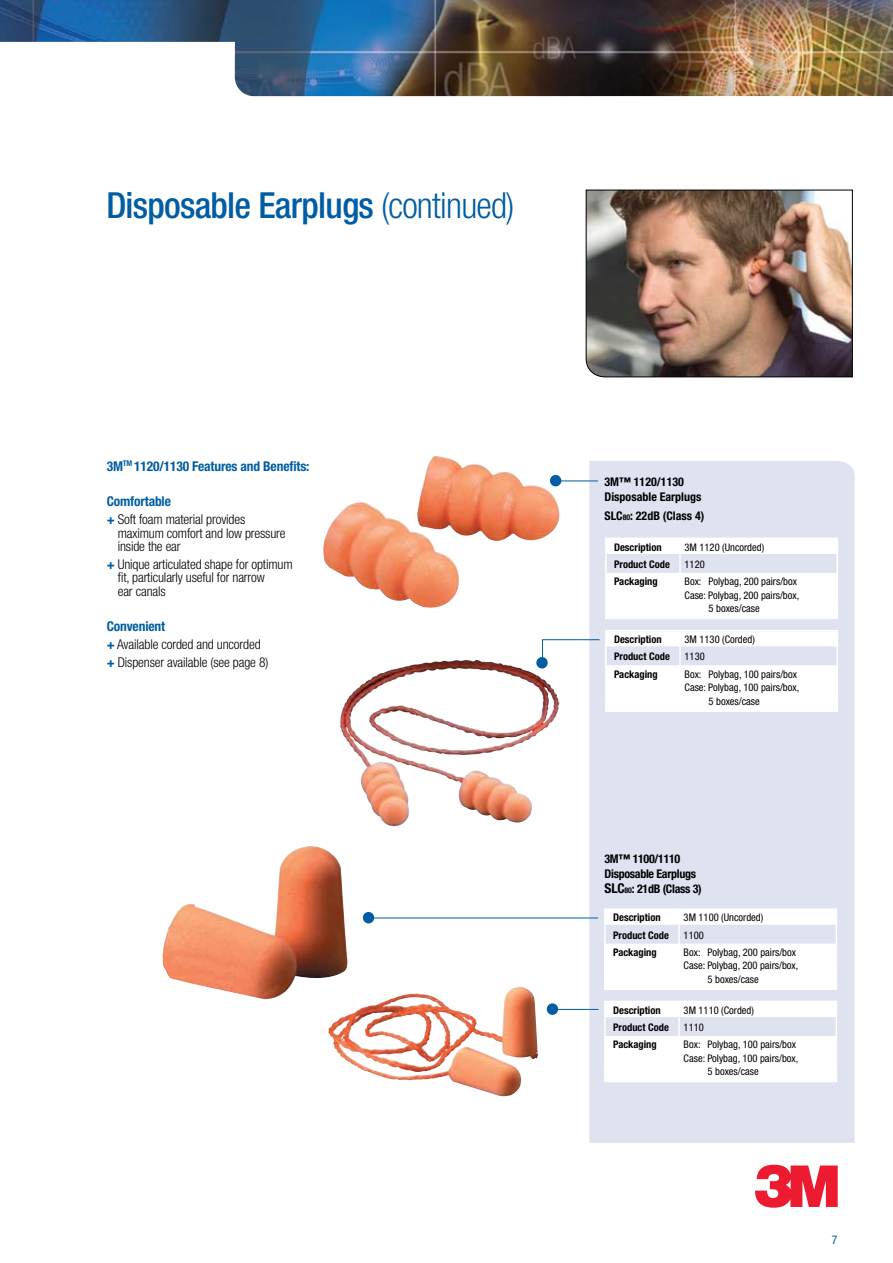
<style>
.page{position:relative;width:893px;height:1263px;background:#fff}
.page>*{position:absolute;margin:0;border:0;box-sizing:border-box;transform-origin:0 0}
.t1{font:500 condensed 36px "Helvetica Neue";letter-spacing:-.02em;color:#005da3}
.t2{font:300 condensed 13.5px/17.7px "Helvetica Neue";letter-spacing:-.01em;color:#000}
.t3{font:700 condensed 13.5px "Helvetica Neue";letter-spacing:-.01em;color:#005da3}
.t4{font:700 condensed 12px/15px "Helvetica Neue";letter-spacing:-.025em;color:#000}
.t5{font:700 condensed 12px/15px "Helvetica Neue";color:#000}
.t6{font:condensed 12px "Helvetica Neue";color:#005da3}
.t7{font:condensed 10.5px "Helvetica Neue";color:#000}
.t8{font:700 condensed 10.5px "Helvetica Neue";color:#000}
.s1{font-weight:300}
.s2{font-weight:700;color:#005da3}
.s3{font-size:7.8px}
.s4{font-size:13.5px}
</style>
<div class="page">
<img style="left:0;top:0;width:893px;height:96px">
<svg style="left:755px;top:1165px;width:83px;height:43px"></svg>
<div style="left:589px;top:461px;width:266px;height:682px;background:#dfe3f0"></div>
<img style="left:586px;top:190px;width:267px;height:187px">
<img style="left:323px;top:455px;width:238px;height:153px">
<img style="left:340px;top:660px;width:197px;height:167px">
<img style="left:162px;top:846px;width:185px;height:153px">
<div style="left:605px;top:630px;width:233px;height:80px;border:2px solid #fff"></div>
<hr style="left:679px;top:634px;width:2px;height:44px;background:#fff">
<img style="left:328px;top:993px;width:179px;height:71px">
<div style="left:537px;top:658px;width:10px;height:10px;background:#005da3;border-radius:50%"></div>
<div style="left:536px;top:657px;width:12px;height:11px;border:2px solid #005da3;border-radius:50%"></div>
<svg style="left:542px;top:639px;width:58px;height:24px"></svg>
<hr style="left:679px;top:538px;width:2px;height:48px;background:#fff">
<div style="left:551px;top:476px;width:10px;height:10px;background:#005da3;border-radius:50%"></div>
<div style="left:550px;top:475px;width:11px;height:11px;border:2px solid #005da3;border-radius:50%"></div>
<hr style="left:554px;top:481px;width:44px;height:1px;background:#005da3">
<hr style="left:368px;top:917px;width:230px;height:1px;background:#005da3">
<hr style="left:552px;top:1009px;width:46px;height:1px;background:#005da3">
<div style="left:364px;top:913px;width:9px;height:10px;background:#005da3;border-radius:50%"></div>
<div style="left:363px;top:912px;width:11px;height:11px;border:2px solid #005da3;border-radius:50%"></div>
<div style="left:547px;top:1004px;width:10px;height:10px;background:#005da3;border-radius:50%"></div>
<div style="left:547px;top:1003px;width:11px;height:12px;border:2px solid #005da3;border-radius:50%"></div>
<div style="left:605px;top:573px;width:233px;height:46px;background:#fff"></div>
<div style="left:605px;top:539px;width:233px;height:15px;background:#fff"></div>
<div style="left:606px;top:666px;width:231px;height:45px;background:#fff"></div>
<div style="left:605px;top:631px;width:233px;height:15px;background:#fff"></div>
<hr style="left:605px;top:665px;width:233px;height:1px;background:#fff">
<div style="left:605px;top:696px;width:233px;height:15px;background:#fff"></div>
<div style="left:604px;top:1001px;width:233px;height:79px;border:2px solid #fff"></div>
<hr style="left:678px;top:1004px;width:2px;height:44px;background:#fff">
<div style="left:604px;top:908px;width:233px;height:75px;border:2px solid #fff"></div>
<hr style="left:678px;top:909px;width:2px;height:48px;background:#fff">
<div style="left:604px;top:944px;width:233px;height:46px;background:#fff"></div>
<div style="left:604px;top:910px;width:233px;height:15px;background:#fff"></div>
<div style="left:605px;top:1036px;width:231px;height:46px;background:#fff"></div>
<div style="left:604px;top:1002px;width:233px;height:15px;background:#fff"></div>
<hr style="left:604px;top:1036px;width:233px;height:1px;background:#fff">
<div style="left:604px;top:1067px;width:233px;height:15px;background:#fff"></div>
<h1 class="t1" style="left:106px;top:183px;width:410px">Disposable Earplugs <span class="s1">(continued)</span></h1>
<p class="t3" style="left:107px;top:458px;width:204px">3M<sup>TM</sup> 1120/1130 Features and Benefits:</p>
<p class="t2" style="left:107px;top:493px;width:140px"><span class="s2">Comfortable<br>+</span> Soft foam material provides</p>
<p class="t2" style="left:118px;top:526px;width:169px;line-height:13.5px">maximum comfort and low pressure inside the ear</p>
<p class="t2" style="left:118px;top:557px;width:176px;line-height:13.5px;text-indent:-11px"><span class="s2">+</span> Unique articulated shape for optimum fit, particularly useful for narrow<br>ear canals</p>
<p class="t2" style="left:107px;top:618px;width:163px"><span class="s2">Convenient<br>+</span> Available corded and uncorded <span class="s2">+</span> Dispenser available (see page 8)</p>
<p class="t5" style="left:604px;top:474px;width:99px">3M™ 1120/1130<br>Disposable Earplugs</p>
<p class="t5" style="left:604px;top:508px;width:101px">SLC<span class="s3">80</span>: 22dB (Class 4)</p>
<p class="t8" style="left:614px;top:541px;width:49px">Description</p>
<p class="t7" style="left:685px;top:541px;width:81px">3M 1120 (Uncorded)</p>
<p class="t8" style="left:614px;top:558px;width:57px">Product Code</p>
<p class="t7" style="left:685px;top:558px;width:22px">1120</p>
<p class="t8" style="left:614px;top:575px;width:45px">Packaging</p>
<p class="t7" style="left:685px;top:575px;width:114px">Box: Polybag, 200 pairs/box</p>
<p class="t7" style="left:685px;top:589px;width:116px">Case: Polybag, 200 pairs/box,</p>
<p class="t7" style="left:709px;top:602px;width:53px">5 boxes/case</p>
<p class="t8" style="left:614px;top:633px;width:49px">Description</p>
<p class="t7" style="left:685px;top:633px;width:72px">3M 1130 (Corded)</p>
<p class="t8" style="left:614px;top:650px;width:57px">Product Code</p>
<p class="t7" style="left:685px;top:650px;width:22px">1130</p>
<p class="t8" style="left:614px;top:667px;width:45px">Packaging</p>
<p class="t7" style="left:685px;top:668px;width:114px">Box: Polybag, 100 pairs/box</p>
<p class="t7" style="left:685px;top:681px;width:116px">Case: Polybag, 100 pairs/box,</p>
<p class="t7" style="left:709px;top:695px;width:53px">5 boxes/case</p>
<p class="t4" style="left:604px;top:851px;width:99px">3M™ 1100/1110<br>Disposable Earplugs<br><span class="s4">SLC</span><span class="s3">80</span>: 21dB (Class 3)</p>
<p class="t8" style="left:613px;top:911px;width:49px">Description</p>
<p class="t7" style="left:684px;top:912px;width:81px">3M 1100 (Uncorded)</p>
<p class="t8" style="left:613px;top:928px;width:57px">Product Code</p>
<p class="t7" style="left:684px;top:929px;width:22px">1100</p>
<p class="t8" style="left:613px;top:946px;width:45px">Packaging</p>
<p class="t7" style="left:684px;top:946px;width:114px">Box: Polybag, 200 pairs/box</p>
<p class="t7" style="left:684px;top:960px;width:116px">Case: Polybag, 200 pairs/box,</p>
<p class="t7" style="left:708px;top:973px;width:53px">5 boxes/case</p>
<p class="t8" style="left:613px;top:1004px;width:49px">Description</p>
<p class="t7" style="left:684px;top:1004px;width:72px">3M 1110 (Corded)</p>
<p class="t8" style="left:613px;top:1021px;width:57px">Product Code</p>
<p class="t7" style="left:684px;top:1021px;width:22px">1110</p>
<p class="t8" style="left:613px;top:1038px;width:45px">Packaging</p>
<p class="t7" style="left:684px;top:1038px;width:114px">Box: Polybag, 100 pairs/box</p>
<p class="t7" style="left:684px;top:1052px;width:116px">Case: Polybag, 100 pairs/box,</p>
<p class="t7" style="left:708px;top:1065px;width:53px">5 boxes/case</p>
<p class="t6" style="left:832px;top:1233px;width:7px">7</p>
</div>
